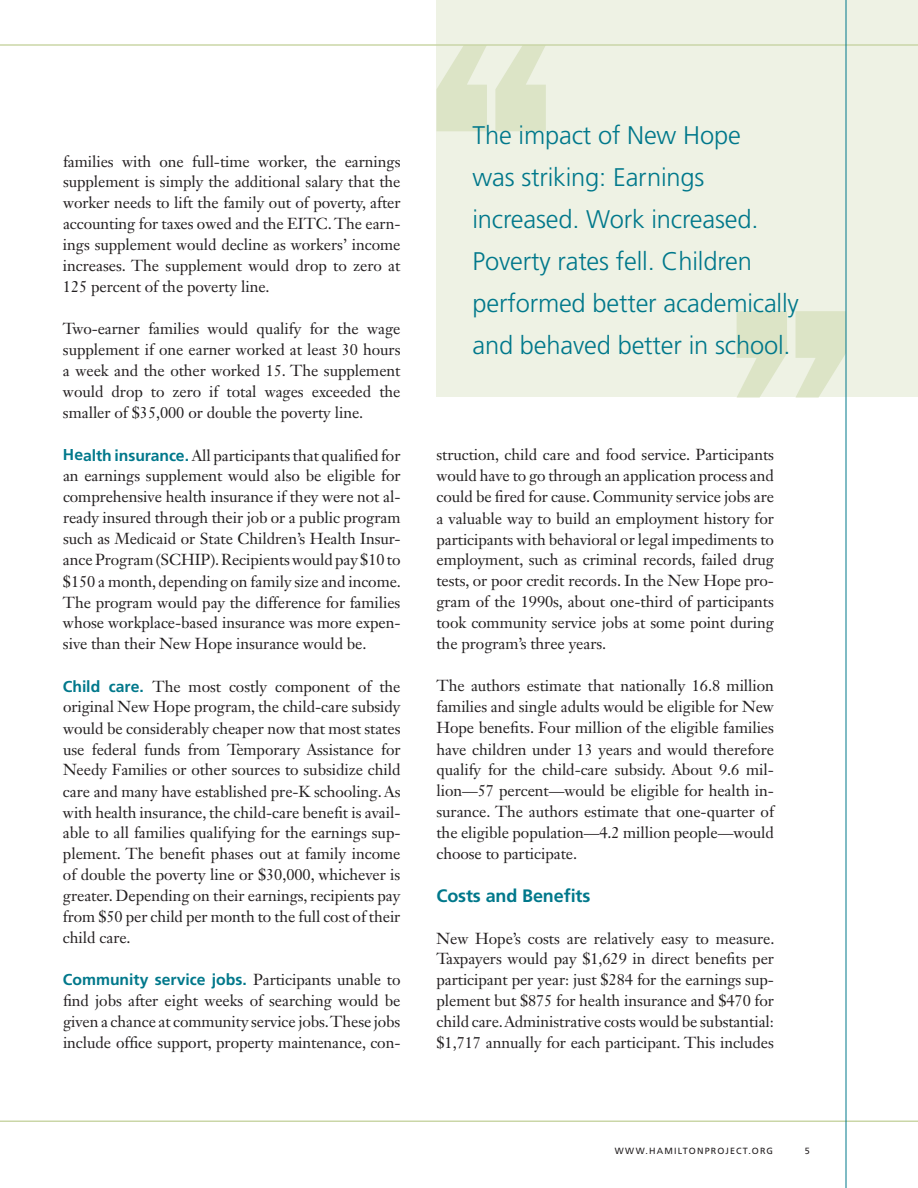
<style>
.page{position:relative;width:918px;height:1188px;background:#fff}
.page>*{position:absolute;margin:0;border:0;box-sizing:border-box;transform-origin:0 0}
.t1{font:300 25.5px/42px "Frutiger LT Std";letter-spacing:-.005em;color:#00788b}
.t2{font:700 18px "Frutiger LT Std";color:#00788b}
.t3{font:15.75px/21px "Janson Text LT Std";letter-spacing:-.005em;color:#231f20;text-align:justify}
.t4{font:700 15.75px "Frutiger LT Std";letter-spacing:-.005em;color:#00788b}
.t5{font:9px "Frutiger LT Std";letter-spacing:.125em;color:#231f20}
.s1{font-family:"Frutiger LT Std";font-weight:700;color:#00788b}
.s2{font-family:"Janson Text LT Std";font-weight:400;color:#231f20}
</style>
<div class="page">
<hr style="left:0;top:1120px;width:918px;height:2px;background:#cad6a7">
<div style="left:436px;top:0;width:482px;height:398px;background:#eef2e4"></div>
<svg style="left:436px;top:46px;width:110px;height:85px"></svg>
<svg style="left:737px;top:311px;width:109px;height:87px"></svg>
<hr style="left:0;top:44px;width:918px;height:2px;background:#cad6a7">
<hr style="left:846px;top:0;width:1px;height:1188px;background:#00788b">
<p class="t3" style="left:63px;top:150px;width:339px">families with one full-time worker, the earnings supplement is simply the additional salary that the worker needs to lift the family out of poverty, after accounting for taxes owed and the EITC. The earn&shy;ings supplement would decline as workers’ income increases. The supplement would drop to zero at 125 percent of the poverty line.</p>
<p class="t3" style="left:63px;top:318px;width:339px">Two-earner families would qualify for the wage supplement if one earner worked at least 30 hours a week and the other worked 15. The supplement would drop to zero if total wages exceeded the smaller of $35,000 or double the poverty line.</p>
<p class="t3" style="left:63px;top:444px;width:340px"><span class="s1">H ealth insurance.</span> All participants that qualified for an earnings supplement would also be eligible for comprehensive health insurance if they were not al&shy;ready insured through their job or a public program such as Medicaid or State Children’s Health Insur&shy;ance Program (SCHIP). Recipients would pay $10 to $150 a month, depending on family size and income.<br>The program would pay the difference for families whose workplace-based insurance was more expen&shy;sive than their New Hope insurance would be.</p>
<p class="t3" style="left:63px;top:675px;width:339px"><span class="s1">Child care.</span> The most costly component of the original New Hope program, the child-care subsidy would be considerably cheaper now that most states use federal funds from Temporary Assistance for Needy Families or other sources to subsidize child care and many have established pre-K schooling. As with health insurance, the child-care benefit is avail&shy;able to all families qualifying for the earnings sup&shy;plement. The benefit phases out at family income of double the poverty line or $30,000, whichever is greater. Depending on their earnings, recipients pay from $50 per child per month to the full cost of their child care.</p>
<p class="t4" style="left:63px;top:971px;width:339px">Community service jobs. <span class="s2">Participants unable to</span></p>
<p class="t3" style="left:63px;top:990px;width:339px">find jobs after eight weeks of searching would be given a chance at community service jobs. These jobs include office support, property maintenance, con-</p>
<h1 class="t1" style="left:472px;top:115px;width:328px">The impact of New Hope<br>was striking: Earnings increased. Work increased.<br>Poverty rates fell. Children performed better academically and behaved better in school.</h1>
<p class="t3" style="left:436px;top:444px;width:339px">struction, child care and food service. Participants would have to go through an application process and could be fired for cause. Community service jobs are a valuable way to build an employment history for participants with behavioral or legal impediments to employment, such as criminal records, failed drug tests, or poor credit records. In the New Hope pro&shy;gram of the 1990s, about one-third of participants took community service jobs at some point during the program’s three years.</p>
<p class="t3" style="left:436px;top:675px;width:340px">The authors estimate that nationally 16.8 million families and single adults would be eligible for New Hope benefits. Four million of the eligible families have children under 13 years and would therefore qualify for the child-care subsidy. About 9.6 mil&shy;lion—57 percent—would be eligible for health in&shy;surance. The authors estimate that one-quarter of the eligible population—4.2 million people—would choose to participate.</p>
<p class="t2" style="left:436px;top:885px;width:155px">Costs and Benefits</p>
<p class="t3" style="left:436px;top:927px;width:340px">New Hope’s costs are relatively easy to measure.<br>Taxpayers would pay $1,629 in direct benefits per participant per year: just $284 for the earnings sup&shy;plement but $875 for health insurance and $470 for child care. Administrative costs would be substantial: $1,717 annually for each participant. This includes</p>
<p class="t5" style="left:615px;top:1145px;width:57px">WWW.HAMIL</p>
<p class="t5" style="left:683px;top:1145px;width:14px">TONP</p>
<p class="t5" style="left:711px;top:1145px;width:64px">ROJEC T.O RG</p>
</div>
